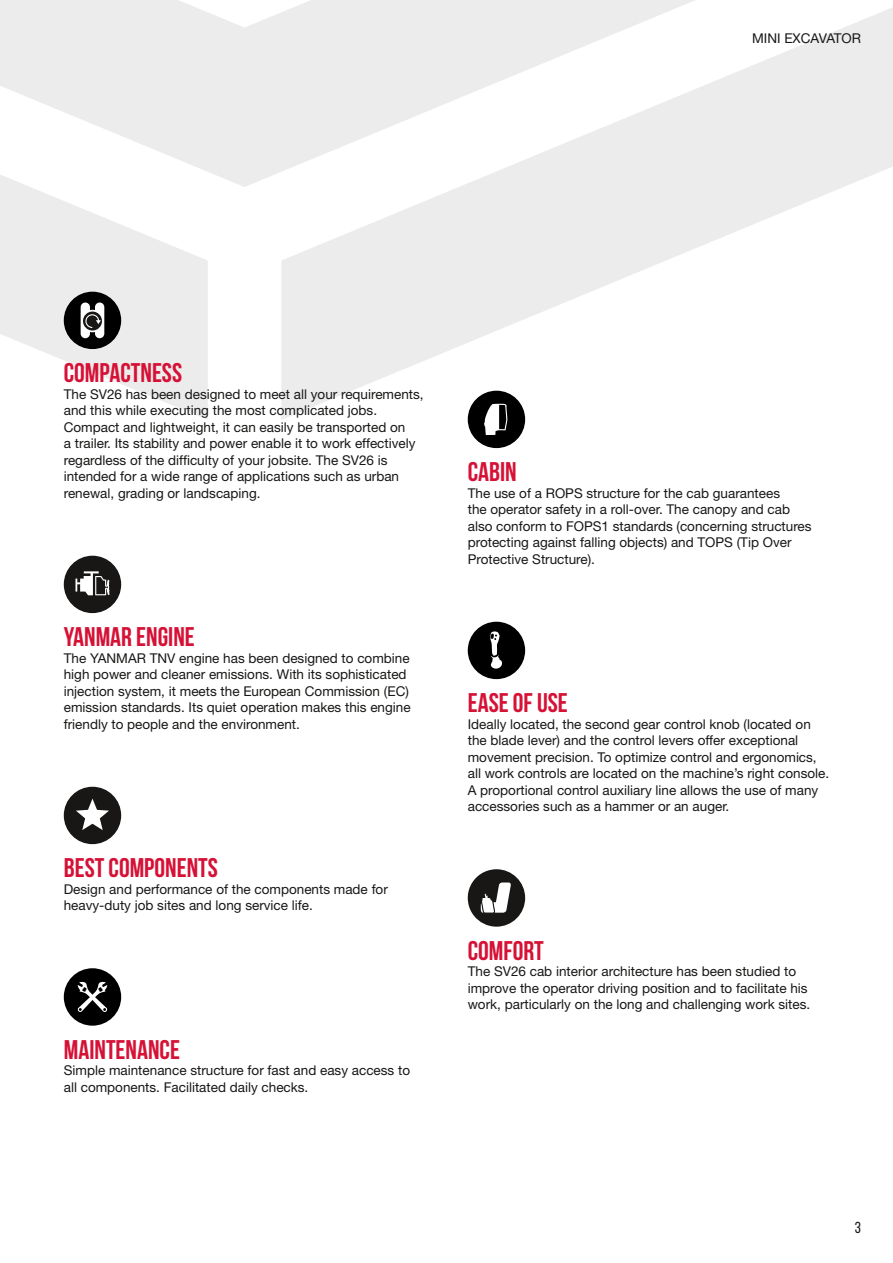
<style>
.page{position:relative;width:893px;height:1263px;background:#fff}
.page>*{position:absolute;margin:0;border:0;box-sizing:border-box;transform-origin:0 0}
.t1{font:700 27px "Bebas Neue";color:#d61136}
.t2{font:15.9px "Bebas Neue";color:#181716}
.t3{font:13.5px/16.5px "Helvetica Neue LT Std";color:#181716}
</style>
<div class="page">
<svg style="left:281px;top:7px;width:612px;height:413px"></svg>
<svg style="left:0;top:0;width:696px;height:187px;fill:#ececec"></svg>
<svg style="left:0;top:174px;width:208px;height:246px;fill:#ececec"></svg>
<div style="left:64px;top:292px;width:57px;height:57px;background:#000;border-radius:50%"></div>
<svg style="left:81px;top:302px;width:23px;height:36px"></svg>
<div style="left:64px;top:556px;width:57px;height:57px;background:#181716;border-radius:50%"></div>
<svg style="left:76px;top:571px;width:34px;height:24px"></svg>
<div style="left:64px;top:787px;width:57px;height:57px;background:#181716;border-radius:50%"></div>
<svg style="left:76px;top:799px;width:33px;height:31px"></svg>
<div style="left:64px;top:968px;width:57px;height:58px;background:#000;border-radius:50%"></div>
<svg style="left:78px;top:981px;width:29px;height:31px"></svg>
<div style="left:468px;top:391px;width:57px;height:57px;background:#000;border-radius:50%"></div>
<svg style="left:484px;top:404px;width:23px;height:31px"></svg>
<div style="left:468px;top:622px;width:57px;height:57px;background:#000;border-radius:50%"></div>
<svg style="left:490px;top:631px;width:12px;height:38px"></svg>
<svg style="left:468px;top:869px;width:57px;height:58px"></svg>
<p class="t3" style="left:752px;top:29px;width:111px">MINI EXCAVATOR</p>
<h1 class="t1" style="left:64px;top:358px;width:120px">COMPACTNESS</h1>
<p class="t3" style="left:64px;top:385px;width:361px">The SV26 has been designed to meet all your requirements, and this while executing the most complicated jobs.<br>Compact and lightweight, it can easily be transported on<br>a trailer. Its stability and power enable it to work effectively regardless of the difficulty of your jobsite. The SV26 is intended for a wide range of applications such as urban renewal, grading or landscaping.</p>
<h1 class="t1" style="left:64px;top:622px;width:133px">YANMAR ENGINE</h1>
<p class="t3" style="left:64px;top:649px;width:348px">The YANMAR TNV engine has been designed to combine high power and cleaner emissions. With its sophisticated injection system, it meets the European Commission (EC) emission standards. Its quiet operation makes this engine friendly to people and the environment.</p>
<h1 class="t1" style="left:64px;top:853px;width:156px">BEST COMPONENTS</h1>
<p class="t3" style="left:64px;top:880px;width:326px">Design and performance of the components made for heavy-duty job sites and long service life.</p>
<h1 class="t1" style="left:64px;top:1034px;width:118px">MAINTENANCE</h1>
<p class="t3" style="left:64px;top:1062px;width:348px">Simple maintenance structure for fast and easy access to all components. Facilitated daily checks.</p>
<h1 class="t1" style="left:468px;top:457px;width:51px">CABIN</h1>
<p class="t3" style="left:468px;top:484px;width:345px">The use of a ROPS structure for the cab guarantees<br>the operator safety in a roll-over. The canopy and cab also conform to FOPS1 standards (concerning structures protecting against falling objects) and TOPS (Tip Over Protective Structure).</p>
<h1 class="t1" style="left:468px;top:688px;width:102px">EASE OF USE</h1>
<p class="t3" style="left:468px;top:715px;width:363px">Ideally located, the second gear control knob (located on the blade lever) and the control levers offer exceptional movement precision. To optimize control and ergonomics, all work controls are located on the machine’s right console.<br>A proportional control auxiliary line allows the use of many accessories such as a hammer or an auger.</p>
<h1 class="t1" style="left:468px;top:935px;width:78px">COMFORT</h1>
<p class="t3" style="left:468px;top:963px;width:344px">The SV26 cab interior architecture has been studied to improve the operator driving position and to facilitate his work, particularly on the long and challenging work sites.</p>
<p class="t2" style="left:855px;top:1219px;width:8px">3</p>
</div>
